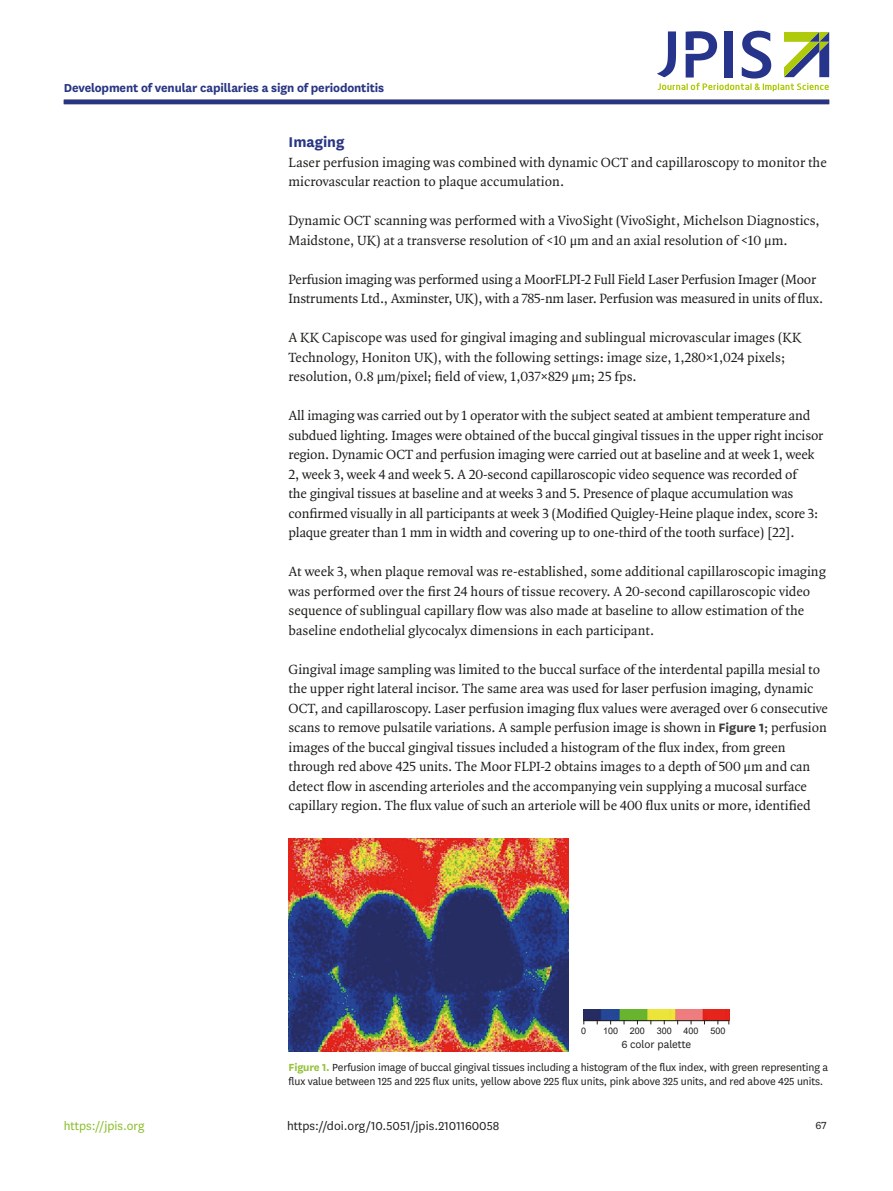
<style>
.page{position:relative;width:893px;height:1191px;background:#fff}
.page>*{position:absolute;margin:0;border:0;box-sizing:border-box;transform-origin:0 0}
.body_title2{font:700 16.5px "National";color:#283583}
.body_p{font:14.25px/19.5px "Quadraat OT";letter-spacing:-.005em;color:#1d1d1b}
.body_p_first{font:14.25px/19.5px "Quadraat OT";color:#1d1d1b}
.alt-title-type{font:700 13.5px "National";letter-spacing:-.01em;color:#283583}
.doi_running_footer{font:13.5px "National";color:#1d1d1b}
.url{font:13.5px "National";color:#87bd25}
.fig_caption{font:12px/13.5px "National";letter-spacing:-.01em;color:#1d1d1b}
.t1{font:9px "Arial";color:#1d1d1b}
.s1{font-family:"National";font-weight:700;color:#3d3d3c}
.s2{font-weight:700;color:#96c23e}
</style>
<div class="page">
<hr style="left:64px;top:100px;width:765px;height:4px;background:#283583">
<svg style="left:657px;top:31px;width:172px;height:60px"></svg>
<img style="left:289px;top:838px;width:279px;height:213px">
<img style="left:583px;top:1009px;width:146px;height:11px">
<hr style="left:584px;top:1020px;width:145px;height:1px;background:#1d1d1b">
<p class="alt-title-type" style="left:64px;top:78px;width:322px">Development of venular capillaries a sign of periodontitis</p>
<p class="body_title2" style="left:289px;top:130px;width:57px">Imaging</p>
<p class="body_p_first" style="left:289px;top:152px;width:540px">Laser perfusion imaging was combined with dynamic OCT and capillaroscopy to monitor the microvascular reaction to plaque accumulation.</p>
<p class="body_p" style="left:289px;top:211px;width:533px">Dynamic OCT scanning was performed with a VivoSight (VivoSight, Michelson Diagnostics,<br>Maidstone, UK) at a transverse resolution of &lt;10 µm and an axial resolution of &lt;10 µm.</p>
<p class="body_p" style="left:289px;top:269px;width:536px">Perfusion imaging was performed using a MoorFLPI-2 Full Field Laser Perfusion Imager (Moor<br>Instruments Ltd., Axminster, UK), with a 785-nm laser. Perfusion was measured in units of flux.</p>
<p class="body_p" style="left:289px;top:328px;width:514px">A KK Capiscope was used for gingival imaging and sublingual microvascular images (KK<br>Technology, Honiton UK), with the following settings: image size, 1,280×1,024 pixels; resolution, 0.8 µm/pixel; field of view, 1,037×829 µm; 25 fps.</p>
<p class="body_p" style="left:289px;top:406px;width:536px">All imaging was carried out by 1 operator with the subject seated at ambient temperature and subdued lighting. Images were obtained of the buccal gingival tissues in the upper right incisor region. Dynamic OCT and perfusion imaging were carried out at baseline and at week 1, week 2, week 3, week 4 and week 5. A 20-second capillaroscopic video sequence was recorded of<br>the gingival tissues at baseline and at weeks 3 and 5. Presence of plaque accumulation was confirmed visually in all participants at week 3 (Modified Quigley-Heine plaque index, score 3: plaque greater than 1 mm in width and covering up to one-third of the tooth surface) [22].</p>
<p class="body_p" style="left:289px;top:562px;width:539px">At week 3, when plaque removal was re-established, some additional capillaroscopic imaging was performed over the first 24 hours of tissue recovery. A 20-second capillaroscopic video sequence of sublingual capillary flow was also made at baseline to allow estimation of the baseline endothelial glycocalyx dimensions in each participant.</p>
<p class="body_p" style="left:289px;top:659px;width:541px">Gingival image sampling was limited to the buccal surface of the interdental papilla mesial to the upper right lateral incisor. The same area was used for laser perfusion imaging, dynamic OCT, and capillaroscopy. Laser perfusion imaging flux values were averaged over 6 consecutive scans to remove pulsatile variations. A sample perfusion image is shown in <span class="s1">Figure 1</span>; perfusion images of the buccal gingival tissues included a histogram of the flux index, from green through red above 425 units. The Moor FLPI-2 obtains images to a depth of 500 µm and can detect flow in ascending arterioles and the accompanying vein supplying a mucosal surface capillary region. The flux value of such an arteriole will be 400 flux units or more, identified</p>
<p class="t1" style="left:581px;top:1025px;width:7px">0</p>
<p class="t1" style="left:603px;top:1025px;width:17px">100</p>
<p class="t1" style="left:630px;top:1025px;width:17px">200</p>
<p class="t1" style="left:657px;top:1025px;width:17px">300</p>
<p class="t1" style="left:684px;top:1025px;width:17px">400</p>
<p class="t1" style="left:710px;top:1025px;width:17px">500</p>
<p class="fig_caption" style="left:289px;top:1060px;width:541px"><span class="s2">Figure 1.</span> Perfusion image of buccal gingival tissues including a histogram of the flux index, with green representing a flux value between 125 and 225 flux units, yellow above 225 flux units, pink above 325 units, and red above 425 units.</p>
<p class="fig_caption" style="left:621px;top:1037px;width:71px">6 color palette</p>
<p class="doi_running_footer" style="left:287px;top:1116px;width:214px">https://doi.org/10.5051/jpis.2101160058</p>
<p class="url" style="left:64px;top:1116px;width:82px">https://jpis.org</p>
<p class="fig_caption" style="left:815px;top:1118px;width:13px">67</p>
</div>
